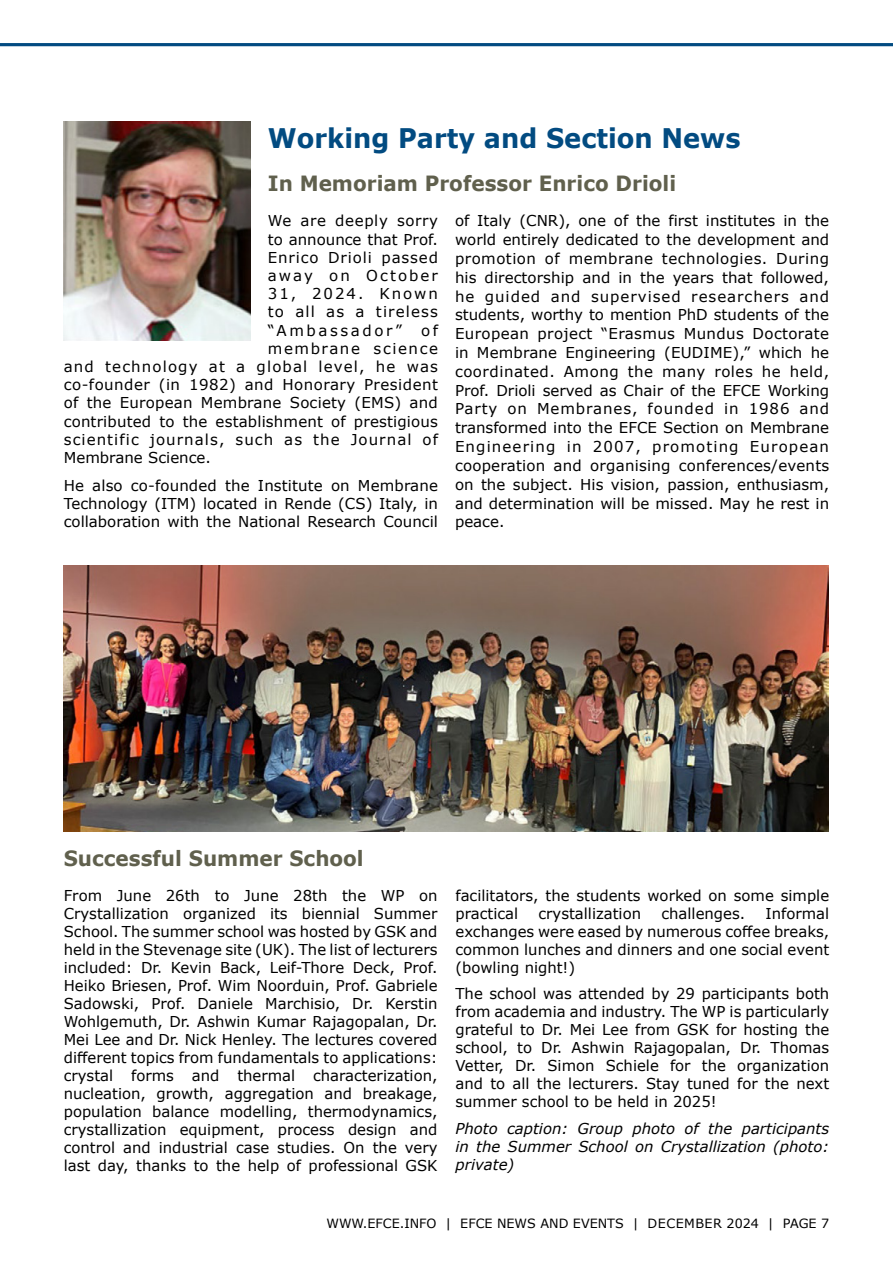
<style>
.page{position:relative;width:893px;height:1263px;background:#fff}
.page>*{position:absolute;margin:0;border:0;box-sizing:border-box;transform-origin:0 0}
.Main_head{font:700 27px "Verdana";color:#024b81;scale:.95 1}
.Main_head-2{font:700 21px "Verdana";color:#60604d;scale:.95 1}
.t1{font:15px/18px "Verdana";color:#000;text-align:justify}
.t2{font:italic 15px/18px "Verdana";color:#000;text-align:justify}
.t3{font:15px "Verdana";letter-spacing:.03em;color:#000}
.t4{font:15px "Verdana";letter-spacing:.07em;color:#000}
.t5{font:15px "Verdana";letter-spacing:.075em;color:#000}
.t6{font:15px "Verdana";letter-spacing:.105em;color:#000}
.t7{font:12.75px "Verdana";color:#000}
</style>
<div class="page">
<hr style="left:0;top:43px;width:893px;height:3px;background:#024b81">
<img style="left:64px;top:121px;width:187px;height:219px">
<img style="left:64px;top:566px;width:764px;height:265px">
<p class="Main_head" style="left:268px;top:119px;width:499px">Working Party and Section News</p>
<p class="Main_head-2" style="left:268px;top:169px;width:431px">In Memoriam Professor Enrico Drioli</p>
<p class="t1" style="left:268px;top:212px;width:172px">We are deeply sorry to announce that Prof.<br>Enrico Drioli passed away on October 31, 2024. Known to all as a tireless “Ambassador”</p>
<p class="t1" style="left:455px;top:211px;width:376px;line-height:18.8px">of Italy (CNR), one of the first institutes in the world entirely dedicated to the development and promotion of membrane technologies. During his directorship and in the years that followed, he guided and supervised researchers and students, worthy to mention PhD students of the European project “Erasmus Mundus Doctorate in Membrane Engineering (EUDIME),” which he coordinated. Among the many roles he held, Prof. Drioli served as Chair of the EFCE Working Party on Membranes, founded in 1986 and transformed into the EFCE Section on Membrane Engineering in 2007, promoting European cooperation and organising conferences/events on the subject. His vision, passion, enthusiasm, and determination will be missed. May he rest in peace.</p>
<p class="t1" style="left:421px;top:321px;width:18px">of</p>
<p class="t6" style="left:268px;top:338px;width:172px">membrane science</p>
<p class="t5" style="left:64px;top:356px;width:376px">and technology at a global level, he was</p>
<p class="t3" style="left:64px;top:374px;width:376px">co-founder (in 1982) and Honorary President</p>
<p class="t1" style="left:64px;top:394px;width:376px">of the European Membrane Society (EMS) and</p>
<p class="t1" style="left:64px;top:412px;width:376px">contributed to the establishment of prestigious</p>
<p class="t4" style="left:64px;top:429px;width:376px">scientific journals, such as the Journal of</p>
<p class="t1" style="left:64px;top:448px;width:149px">Membrane Science.</p>
<p class="t1" style="left:64px;top:476px;width:376px">He also co-founded the Institute on Membrane Technology (ITM) located in Rende (CS) Italy, in collaboration with the National Research Council</p>
<p class="Main_head-2" style="left:64px;top:843px;width:317px">Successful Summer School</p>
<p class="t1" style="left:64px;top:886px;width:375px">From June 26th to June 28th the WP on Crystallization organized its biennial Summer School. The summer school was hosted by GSK and held in the Stevenage site (UK). The list of lecturers included: Dr. Kevin Back, Leif-Thore Deck, Prof.<br>Heiko Briesen, Prof. Wim Noorduin, Prof. Gabriele Sadowski, Prof. Daniele Marchisio, Dr. Kerstin Wohlgemuth, Dr. Ashwin Kumar Rajagopalan, Dr.<br>Mei Lee and Dr. Nick Henley. The lectures covered different topics from fundamentals to applications: crystal forms and thermal characterization, nucleation, growth, aggregation and breakage, population balance modelling, thermodynamics, crystallization equipment, process design and control and industrial case studies. On the very last day, thanks to the help of professional GSK</p>
<p class="t1" style="left:455px;top:886px;width:375px">facilitators, the students worked on some simple practical</p>
<p class="t1" style="left:455px;top:904px;width:375px;text-indent:310px">Informal exchanges were eased by numerous coffee breaks, common lunches and dinners and one social event (bowling night!)</p>
<p class="t1" style="left:455px;top:984px;width:375px">The school was attended by 29 participants both from academia and industry. The WP is particularly grateful to Dr. Mei Lee from GSK for hosting the school, to Dr. Ashwin Rajagopalan, Dr. Thomas Vetter, Dr. Simon Schiele for the organization and to all the lecturers. Stay tuned for the next summer school to be held in 2025!</p>
<p class="t2" style="left:455px;top:1119px;width:375px">Photo caption: Group photo of the participants in the Summer School on Crystallization (photo: private)</p>
<p class="t1" style="left:538px;top:904px;width:104px">crystallization</p>
<p class="t1" style="left:661px;top:904px;width:85px">challenges.</p>
<p class="t7" style="left:326px;top:1215px;width:504px">WWW.EFCE.INFO | EFCE NEWS AND EVENTS | DECEMBER 2024 | PAGE 7</p>
</div>
